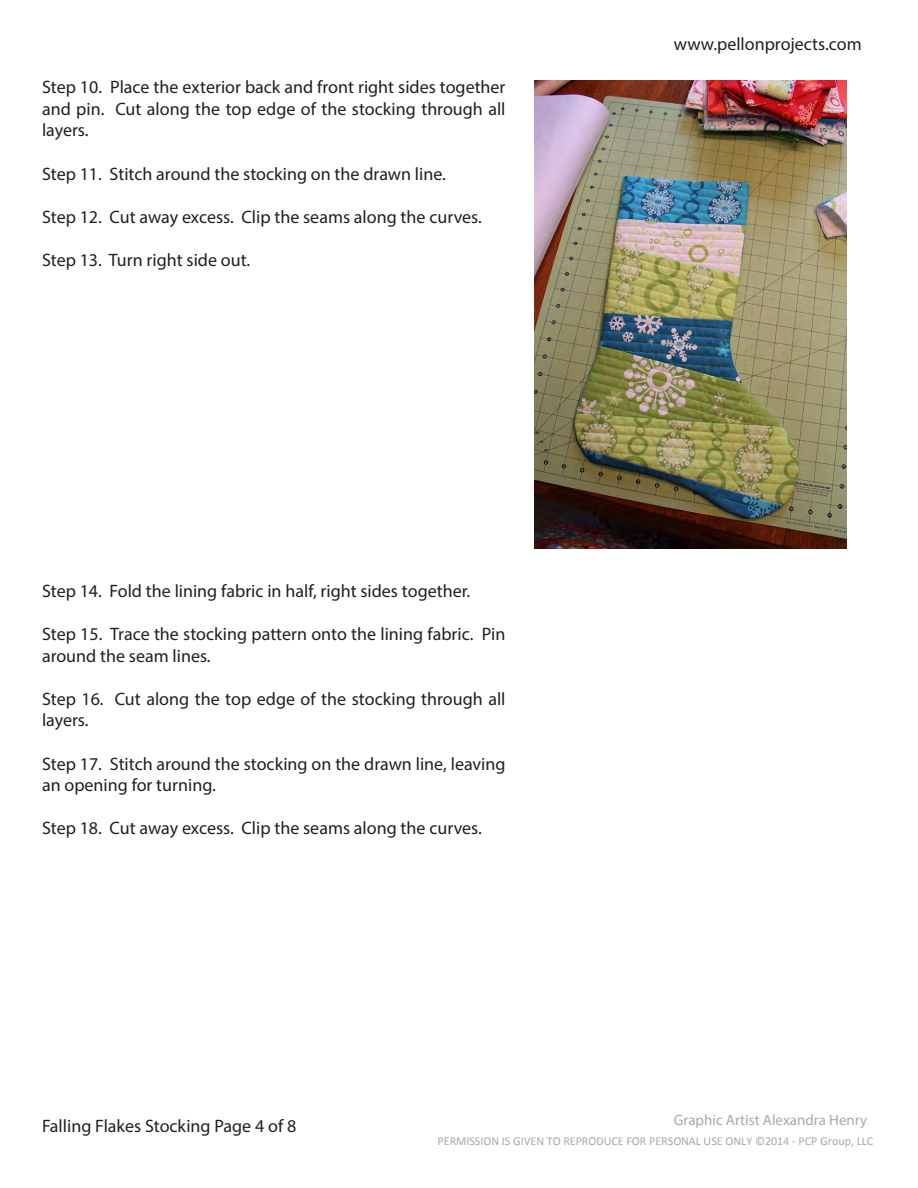
<style>
.page{position:relative;width:918px;height:1188px;background:#fff}
.page>*{position:absolute;margin:0;border:0;box-sizing:border-box;transform-origin:0 0}
.t1{font:18px/21.6px "Myriad Pro";color:#231f20}
.t2{font:15px "Myriad Pro";color:#a8a9ad}
.t3{font:12px "Calibri";color:#a8a9ad}
</style>
<div class="page">
<img style="left:534px;top:80px;width:312px;height:469px">
<p class="t1" style="left:42px;top:76px;width:465px;text-align:justify">Step 10. Place the exterior back and front right sides together and pin. Cut along the top edge of the stocking through all layers.</p>
<p class="t1" style="left:42px;top:163px;width:405px">Step 11. Stitch around the stocking on the drawn line.</p>
<p class="t1" style="left:42px;top:206px;width:441px">Step 12. Cut away excess. Clip the seams along the curves.</p>
<p class="t1" style="left:42px;top:249px;width:210px">Step 13. Turn right side out.</p>
<p class="t1" style="left:42px;top:580px;width:430px">Step 14. Fold the lining fabric in half, right sides together.</p>
<p class="t1" style="left:42px;top:623px;width:465px">Step 15. Trace the stocking pattern onto the lining fabric. Pin around the seam lines.</p>
<p class="t1" style="left:42px;top:688px;width:465px">Step 16. Cut along the top edge of the stocking through all layers.</p>
<p class="t1" style="left:42px;top:752px;width:465px">Step 17. Stitch around the stocking on the drawn line, leaving an opening for turning.</p>
<p class="t1" style="left:42px;top:817px;width:441px">Step 18. Cut away excess. Clip the seams along the curves.</p>
<p class="t1" style="left:674px;top:33px;width:189px">www.pellonprojects.com</p>
<p class="t1" style="left:42px;top:1115px;width:256px">Falling Flakes Stocking Page 4 of 8</p>
<p class="t2" style="left:674px;top:1111px;width:195px">Graphic Artist Alexandra Henry</p>
<p class="t3" style="left:437px;top:1133px;width:437px">PERMISSION IS GIVEN TO REPRODUCE FOR PERSONAL USE ONLY ©2014 - PCP Group, LLC</p>
</div>
